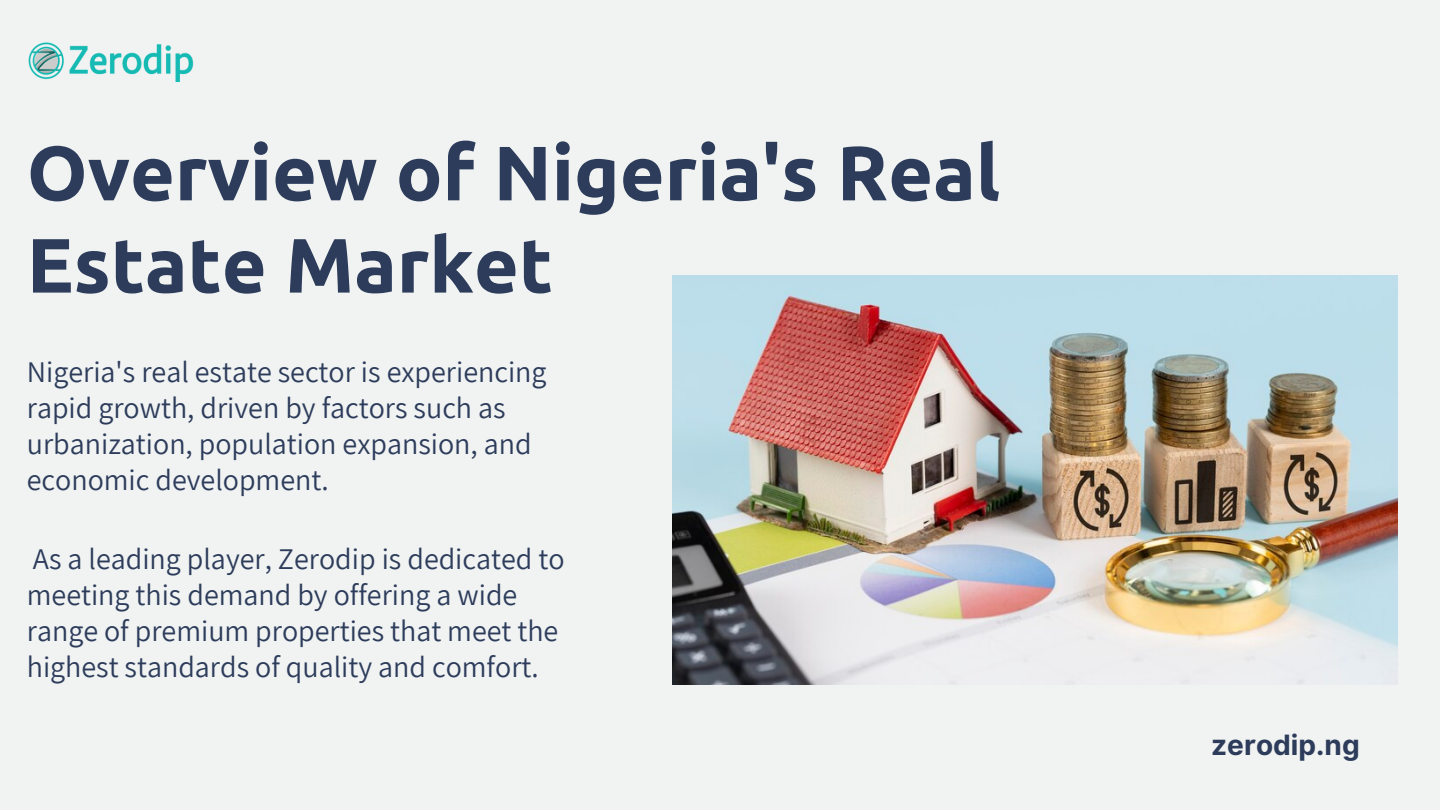
<style>
.page{position:relative;width:1440px;height:810px;background:#f0f3f2}
.page>*{position:absolute;margin:0;border:0;box-sizing:border-box;transform-origin:0 0}
.t1{font:700 77px/92.2px "Ubuntu";color:#2d3c5b}
.t2{font:30px/36px "Assistant";color:#2d3c5b}
.t3{font:700 28px "Inter";color:#2d3c5b}
</style>
<div class="page">
<img style="left:28px;top:42px;width:166px;height:39px">
<img style="left:672px;top:276px;width:725px;height:408px">
<p class="t1" style="left:27px;top:126px;width:975px">Overview of Nigeria's Real<br>Estate Market</p>
<p class="t2" style="left:27px;top:353px;width:521px">Nigeria's real estate sector is experiencing rapid growth, driven by factors such as urbanization, population expansion, and economic development.</p>
<h2 class="t2" style="left:27px;top:540px;width:539px">As a leading player, Zerodip is dedicated to meeting this demand by offering a wide range of premium properties that meet the highest standards of quality and comfort.</h2>
<p class="t3" style="left:1211px;top:728px;width:150px">zerodip.ng</p>
</div>
